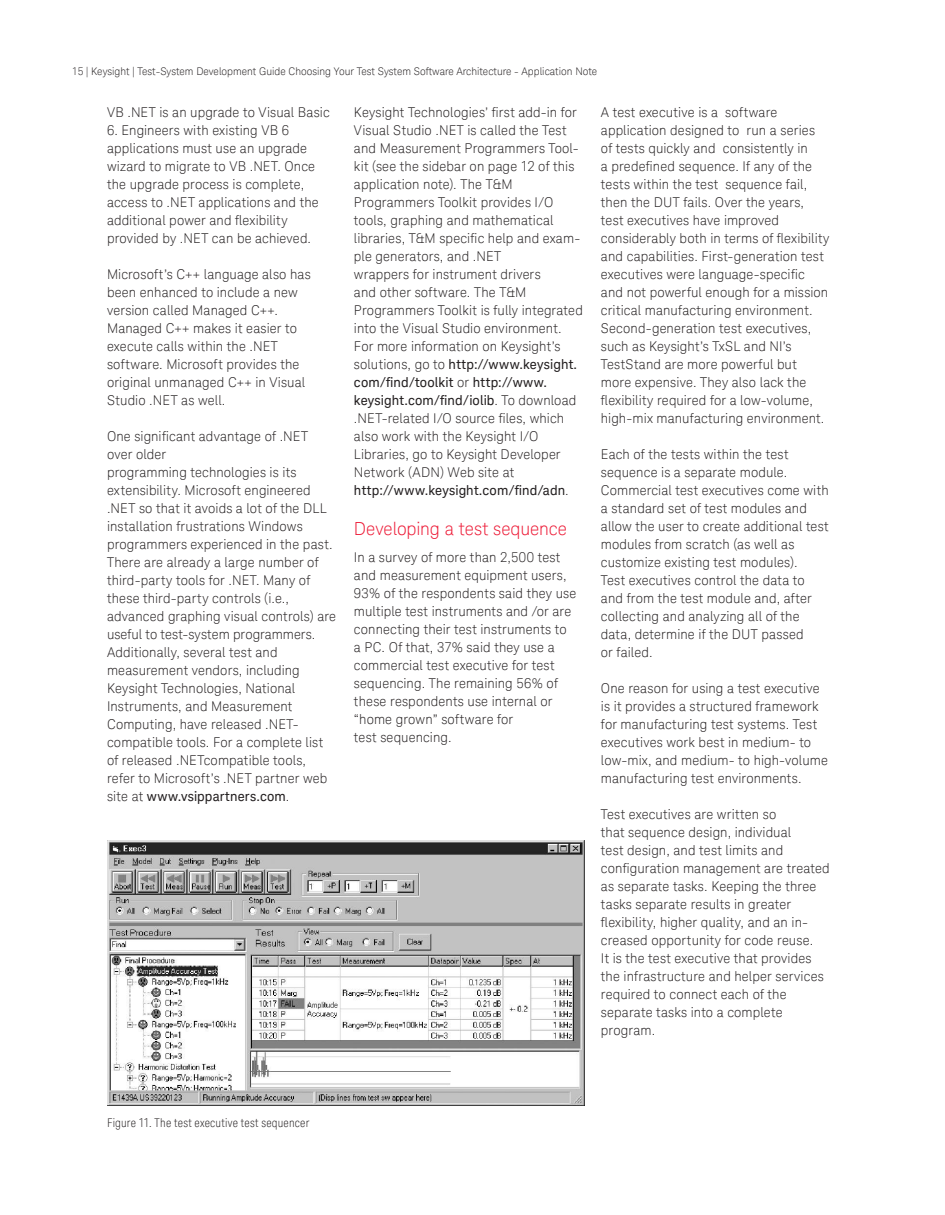
<style>
.page{position:relative;width:945px;height:1215px;background:#fff}
.page>*{position:absolute;margin:0;border:0;box-sizing:border-box;transform-origin:0 0}
.t1{font:300 18px "Keysight Sans";letter-spacing:-.005em;color:#ed1a36}
.t2{font:300 13.5px/18px "Keysight Sans";letter-spacing:.01em;color:#231f20}
.t3{font:300 condensed 12px "Keysight Sans";letter-spacing:.02em;color:#231f20}
.t4{font:300 10.5px "Keysight Sans";color:#231f20}
.s1{font-weight:400}
</style>
<div class="page">
<img style="left:107px;top:840px;width:477px;height:265px">
<p class="t4" style="left:72px;top:67px;width:527px">15 | Keysight | Test-System Development Guide Choosing Your Test System Software Architecture - Application Note</p>
<p class="t2" style="left:107px;top:104px;width:224px">VB .NET is an upgrade to Visual Basic</p>
<p class="t2" style="left:107px;top:122px;width:213px">6. Engineers with existing VB 6 applications must use an upgrade wizard to migrate to VB .NET. Once the upgrade process is complete, access to .NET applications and the additional power and lexibility provided by .NET can be achieved.</p>
<p class="t2" style="left:107px;top:266px;width:205px">Microsoft’s C++ language also has been enhanced to include a new version called Managed C++.<br>Managed C++ makes it easier to execute calls within the .NET software. Microsoft provides the original unmanaged C++ in Visual<br>Studio .NET as well.</p>
<p class="t2" style="left:107px;top:427px;width:230px">One signiicant advantage of .NET over older<br>programming technologies is its extensibility. Microsoft engineered .NET so that it avoids a lot of the DLL installation frustrations Windows programmers experienced in the past.<br>There are already a large number of third-party tools for .NET. Many of these third-party controls (i.e., advanced graphing visual controls) are useful to test-system programmers.<br>Additionally, several test and measurement vendors, including Keysight Technologies, National Instruments, and Measurement Computing, have released .NET&shy;compatible tools. For a complete list of released .NETcompatible tools, refer to Microsoft’s .NET partner web site at <span class="s1">www.vsippartners.com</span>.</p>
<p class="t2" style="left:354px;top:103px;width:230px">Keysight Technologies’ i rst add-in for Visual Studio .NET is called the Test and Measurement Programmers Tool&shy;kit (see the sidebar on page 12 of this application note). The T&amp;M Programmers Toolkit provides I/O tools, graphing and mathematical libraries, T&amp;M speciic help and exam&shy;ple generators, and .NET<br>wrappers for instrument drivers<br>and other software. The T&amp;M Programmers Toolkit is fully integrated into the Visual Studio environment.<br>For more information on Keysight’s solutions, go to <span class="s1">http://www.keysight. com/i nd/toolkit</span> or <span class="s1">http://www. keysight.com/i nd/iolib</span>. To download .NET-related I/O source i les, which also work with the Keysight I/O Libraries, go to Keysight Developer Network (ADN) Web site at <span class="s1">http://www.keysight.com/i nd/adn</span>.</p>
<h1 class="t1" style="left:354px;top:521px;width:215px">Developing a test sequence</h1>
<p class="t2" style="left:354px;top:549px;width:224px">In a survey of more than 2,500 test and measurement equipment users,<br>93% of the respondents said they use multiple test instruments and /or are connecting their test instruments to a PC. Of that, 37% said they use a commercial test executive for test sequencing. The remaining 56% of these respondents use internal or “home grown” software for<br>test sequencing.</p>
<p class="t2" style="left:601px;top:104px;width:230px">A test executive is a software application designed to run a series of tests quickly and consistently in<br>a predei ned sequence. If any of the tests within the test sequence fail, then the DUT fails. Over the years, test executives have improved considerably both in terms of lexibility and capabilities. First-generation test executives were language-speciic and not powerful enough for a mission critical manufacturing environment.<br>Second-generation test executives, such as Keysight’s TxSL and NI’s TestStand are more powerful but more expensive. They also lack the lexibility required for a low-volume, high-mix manufacturing environment.</p>
<p class="t2" style="left:601px;top:446px;width:229px">Each of the tests within the test sequence is a separate module.<br>Commercial test executives come with a standard set of test modules and allow the user to create additional test modules from scratch (as well as customize existing test modules).<br>Test executives control the data to and from the test module and, after collecting and analyzing all of the data, determine if the DUT passed<br>or failed.</p>
<p class="t2" style="left:601px;top:679px;width:228px">One reason for using a test executive is it provides a structured framework for manufacturing test systems. Test executives work best in medium- to low-mix, and medium- to high-volume manufacturing test environments.</p>
<p class="t2" style="left:601px;top:806px;width:230px">Test executives are written so<br>that sequence design, individual<br>test design, and test limits and coniguration management are treated as separate tasks. Keeping the three tasks separate results in greater lexibility, higher quality, and an in&shy;creased opportunity for code reuse.<br>It is the test executive that provides the infrastructure and helper services required to connect each of the separate tasks into a complete program.</p>
<p class="t3" style="left:107px;top:1116px;width:204px">Figure 11. The test executive test sequencer</p>
</div>
